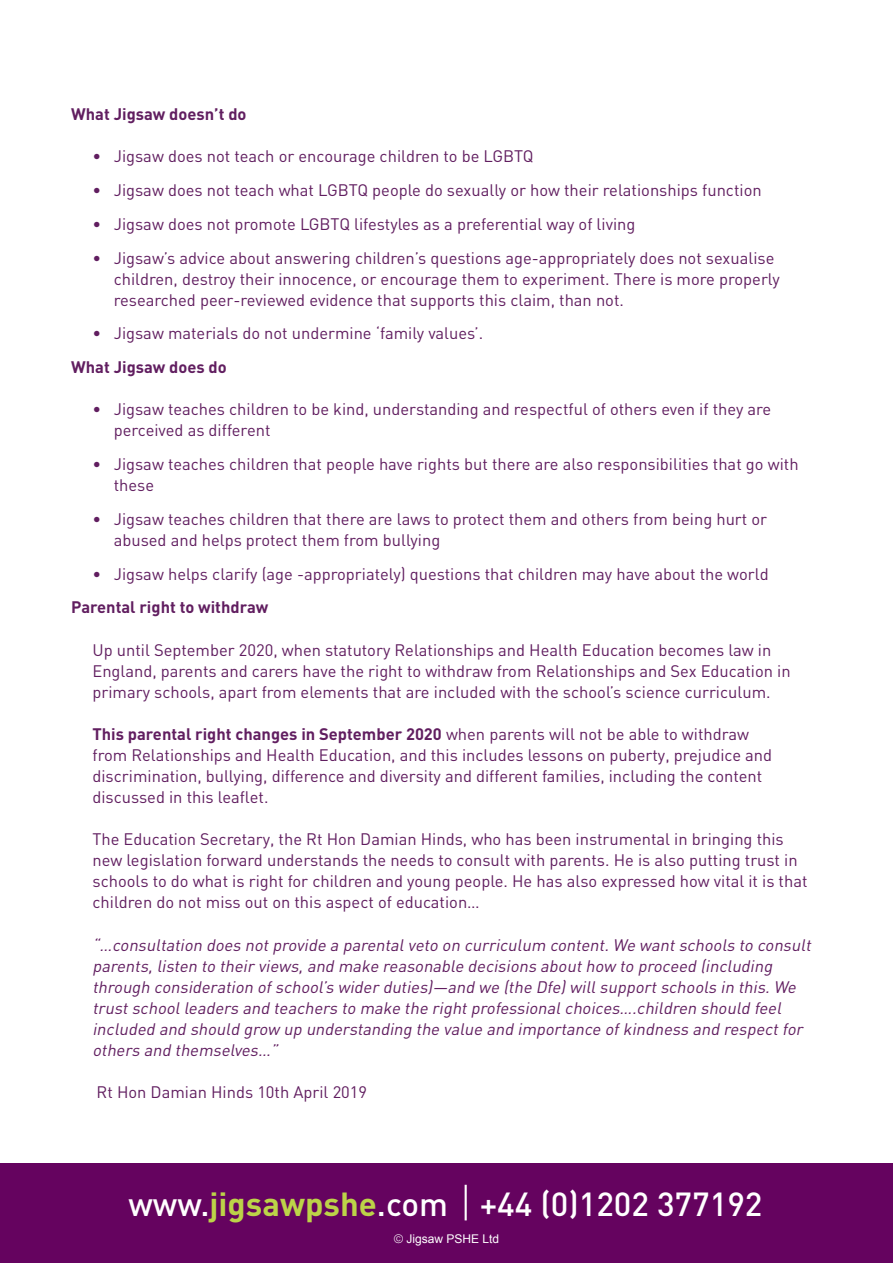
<style>
.page{position:relative;width:893px;height:1263px;background:#fff}
.page>*{position:absolute;margin:0;border:0;box-sizing:border-box;transform-origin:0 0}
.t1{font:500 33px "DIN";color:#fff}
.t2{font:16.5px/21px "DIN";color:#611e60}
.t3{font:italic 16.5px/21px "DIN";color:#611e60}
.t4{font:700 16.5px "DIN";color:#611e60}
.t5{font:12px "Arial";color:#fff}
.s1{font-weight:700}
.s2{font-weight:700;color:#bcd348}
.s3{font-weight:300}
</style>
<div class="page">
<div style="left:0;top:1163px;width:893px;height:100px;background:#65035f"></div>
<hr style="left:465px;top:1185px;width:2px;height:35px;background:#fff">
<p class="t4" style="left:71px;top:103px;width:177px">What Jigsaw doesn’t do</p>
<p class="t2" style="left:92px;top:146px;width:443px">• Jigsaw does not teach or encourage children to be LGBTQ</p>
<p class="t2" style="left:92px;top:179px;width:671px">• Jigsaw does not teach what LGBTQ people do sexually or how their relationships function</p>
<p class="t2" style="left:92px;top:213px;width:544px">• Jigsaw does not promote LGBTQ lifestyles as a preferential way of living</p>
<p class="t2" style="left:114px;top:247px;width:668px;text-indent:-21px">• Jigsaw’s advice about answering children’s questions age-appropriately does not sexualise children, destroy their innocence, or encourage them to experiment. There is more properly researched peer-reviewed evidence that supports this claim, than not.</p>
<p class="t2" style="left:92px;top:323px;width:392px">• Jigsaw materials do not undermine ‘family values’.</p>
<p class="t4" style="left:71px;top:356px;width:157px">What Jigsaw does do</p>
<p class="t2" style="left:114px;top:399px;width:659px;text-indent:-21px">• Jigsaw teaches children to be kind, understanding and respectful of others even if they are perceived as different</p>
<p class="t2" style="left:114px;top:453px;width:686px;text-indent:-21px">• Jigsaw teaches children that people have rights but there are also responsibilities that go with these</p>
<p class="t2" style="left:114px;top:508px;width:655px;text-indent:-21px">• Jigsaw teaches children that there are laws to protect them and others from being hurt or abused and helps protect them from bullying</p>
<p class="t2" style="left:92px;top:563px;width:678px">• Jigsaw helps clarify (age -appropriately) questions that children may have about the world</p>
<p class="t4" style="left:71px;top:597px;width:199px">Parental right to withdraw</p>
<p class="t2" style="left:92px;top:639px;width:700px">Up until September 2020, when statutory Relationships and Health Education becomes law in<br>England, parents and carers have the right to withdraw from Relationships and Sex Education in primary schools, apart from elements that are included with the school’s science curriculum.</p>
<p class="t2" style="left:92px;top:723px;width:681px"><span class="s1">This parental right changes in September 2020</span> when parents will not be able to withdraw from Relationships and Health Education, and this includes lessons on puberty, prejudice and discrimination, bullying, difference and diversity and different families, including the content discussed in this leaflet.</p>
<p class="t2" style="left:92px;top:828px;width:716px">The Education Secretary, the Rt Hon Damian Hinds, who has been instrumental in bringing this new legislation forward understands the needs to consult with parents. He is also putting trust in schools to do what is right for children and young people. He has also expressed how vital it is that children do not miss out on this aspect of education…</p>
<p class="t3" style="left:92px;top:934px;width:723px">“…consultation does notprovide a parentalveto on curriculum content.We wantschools to consult parents,listen to their views,and make reasonable decisions abouthow to proceed (including through consideration ofschool’s wider duties)—and we (the Dfe)willsupportschools in this.We trustschoolleaders and teachers to make the rightprofessionalchoices….children should feel included and should grow up understanding the value and importance ofkindness and respectfor others and themselves…”</p>
<p class="t2" style="left:97px;top:1081px;width:272px">Rt Hon Damian Hinds 10th April 2019</p>
<h1 class="t1" style="left:128px;top:1183px;width:636px">www.<span class="s2">jigsawpshe</span>.com +44 (0)1202 377192</h1>
<p class="t5" style="left:394px;top:1231px;width:107px"><span class="s3">©</span> Jigsaw PSHE Ltd</p>
</div>
